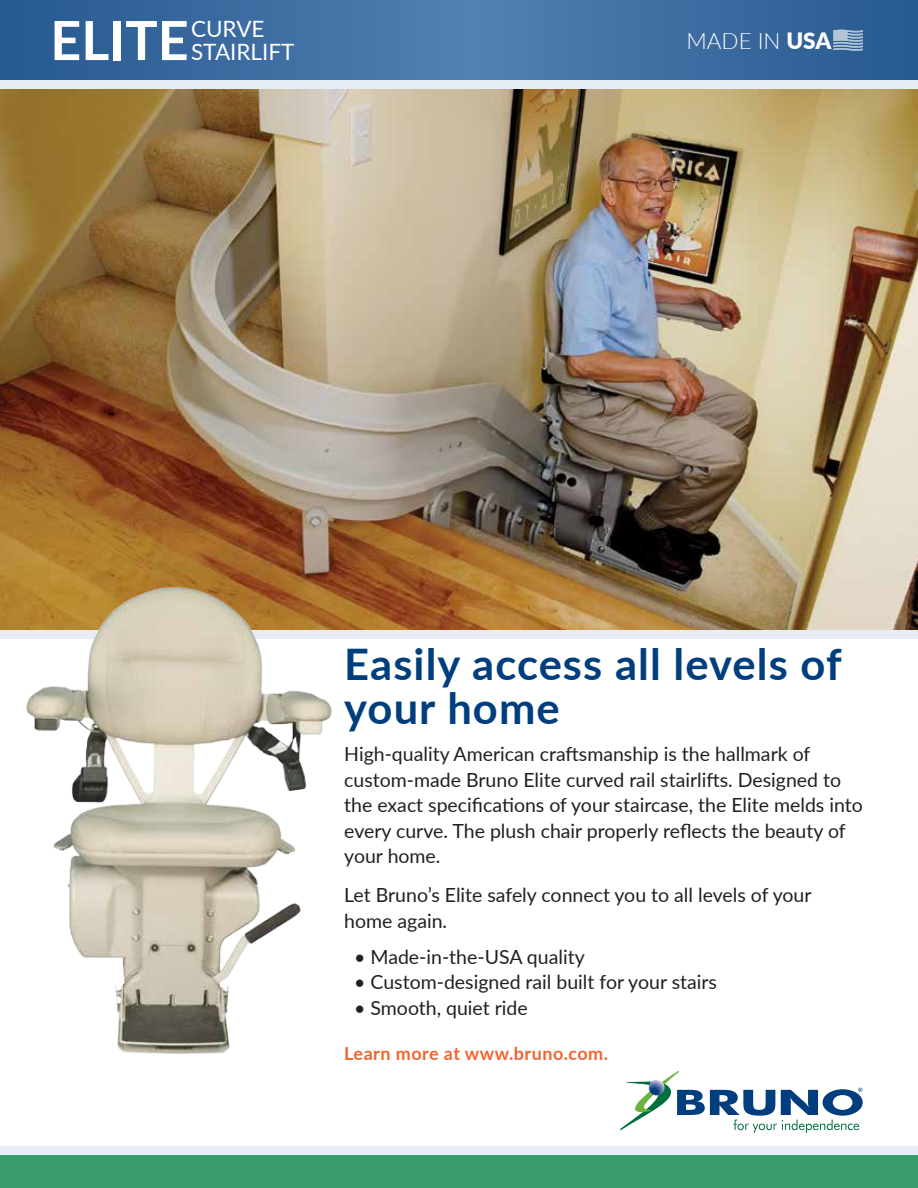
<style>
.page{position:relative;width:918px;height:1188px;background:#fff}
.page>*{position:absolute;margin:0;border:0;box-sizing:border-box;transform-origin:0 0}
.t1{font:700 54px "Lato";color:#fff}
.t2{font:700 43.5px/43.5px "Lato";letter-spacing:.025em;color:#003e7e}
.t3{font:22.5px/22.5px "Lato";color:#fff}
.t4{font:300 22.5px "Lato";color:#fff}
.t5{font:19.5px/25.5px "Lato";color:#231f20}
.t6{font:700 18px "Lato";letter-spacing:.025em;color:#f26531}
.s1{font-weight:900}
</style>
<div class="page">
<svg style="left:0;top:0;width:918px;height:80px;background:#3b6ca1"></svg>
<img style="left:0;top:89px;width:918px;height:541px">
<svg style="left:620px;top:1071px;width:243px;height:62px"></svg>
<div style="left:0;top:80px;width:918px;height:9px;background:#e7edf5"></div>
<div style="left:0;top:1154px;width:918px;height:34px;background:#389c6f"></div>
<div style="left:0;top:630px;width:918px;height:9px;background:#e7edf5"></div>
<div style="left:0;top:1146px;width:918px;height:8px;background:#e7edf5"></div>
<svg style="left:834px;top:30px;width:29px;height:21px"></svg>
<img style="left:11px;top:553px;width:333px;height:501px">
<h1 class="t1" style="left:50px;top:1px;width:140px">ELITE</h1>
<p class="t3" style="left:191px;top:17px;width:105px">CURVE<br>STAIRLIFT</p>
<p class="t4" style="left:686px;top:25px;width:146px">MADE IN <span class="s1">USA</span></p>
<h2 class="t2" style="left:344px;top:641px;width:499px">Easily access all levels of your home</h2>
<p class="t5" style="left:344px;top:741px;width:520px">High-quality American craftsmanship is the hallmark of custom-made Bruno Elite curved rail stairlifts. Designed to the exact specifications of your staircase, the Elite melds into every curve. The plush chair properly reflects the beauty of your home.</p>
<p class="t5" style="left:344px;top:882px;width:469px">Let Bruno’s Elite safely connect you to all levels of your home again.</p>
<p class="t5" style="left:354px;top:943px;width:232px">• Made-in-the-USA quality</p>
<p class="t5" style="left:354px;top:969px;width:364px">• Custom-designed rail built for your stairs</p>
<p class="t5" style="left:354px;top:994px;width:175px">• Smooth, quiet ride</p>
<p class="t6" style="left:344px;top:1040px;width:265px">Learn more at www.bruno.com.</p>
</div>
